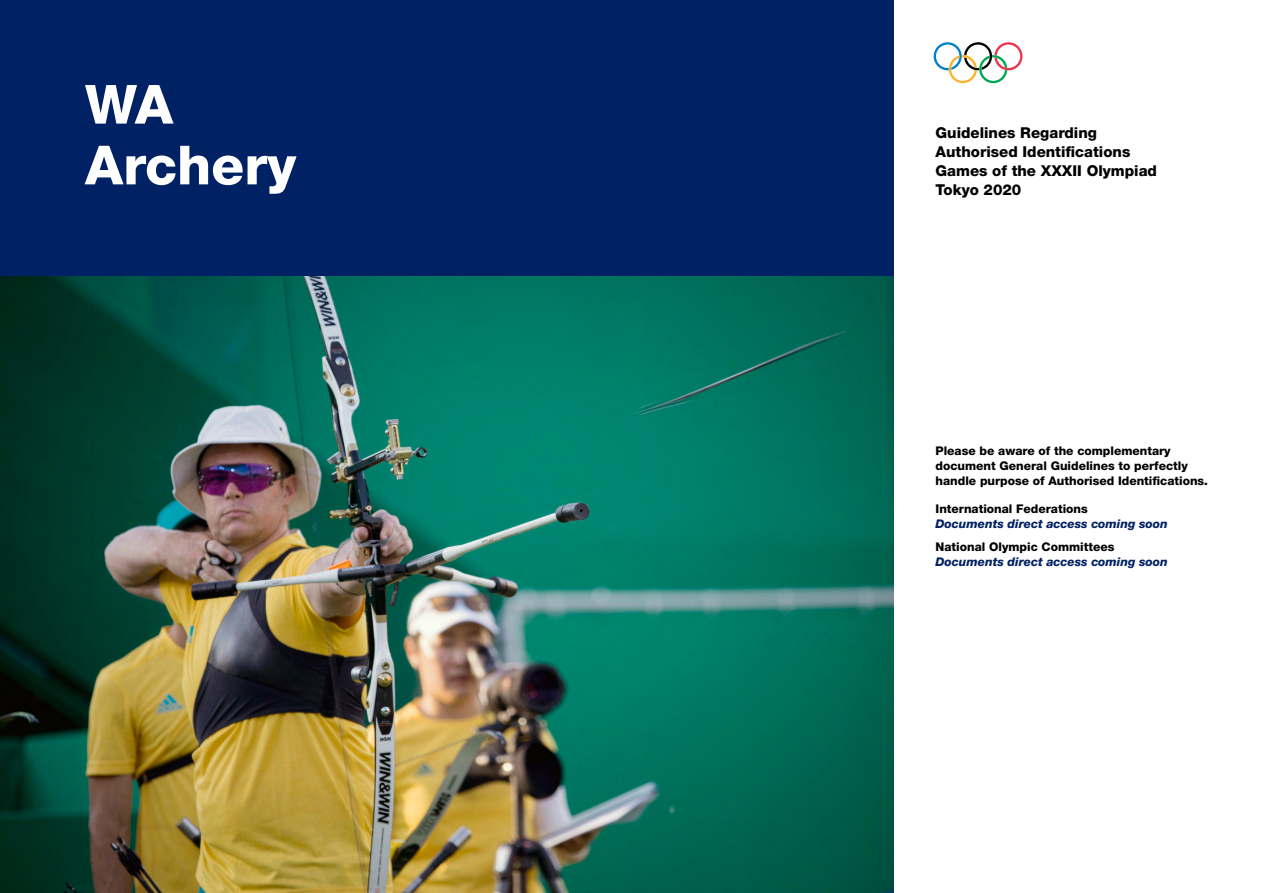
<style>
.page{position:relative;width:1263px;height:893px;background:#fff}
.page>*{position:absolute;margin:0;border:0;box-sizing:border-box;transform-origin:0 0}
.t1{font:800 54px/60.8px "Helvetica Neue LT Std";color:#fff}
.t2{font:800 15px/18.8px "Helvetica Neue LT Std";color:#000}
.Note{font:800 12px/15px "Helvetica Neue LT Std";color:#000}
.Note-2{font:italic 800 12px "Helvetica Neue LT Std";color:#002163}
</style>
<div class="page">
<svg style="left:934px;top:42px;width:88px;height:41px"></svg>
<div style="left:0;top:0;width:893px;height:276px;background:#002163"></div>
<img style="left:0;top:276px;width:893px;height:617px">
<p class="t1" style="left:85px;top:74px;width:213px">WA<br>Archery</p>
<p class="t2" style="left:935px;top:124px;width:223px">Guidelines Regarding<br>Authorised Identifications<br>Games of the XXXII Olympiad<br>Tokyo 2020</p>
<p class="Note" style="left:935px;top:443px;width:274px">Please be aware of the complementary document General Guidelines to perfectly handle purpose of Authorised Identifications.</p>
<p class="Note" style="left:935px;top:501px;width:154px">International Federations</p>
<p class="Note-2" style="left:935px;top:516px;width:234px">Documents direct access coming soon</p>
<p class="Note" style="left:935px;top:539px;width:180px">National Olympic Committees</p>
<p class="Note-2" style="left:935px;top:555px;width:234px">Documents direct access coming soon</p>
</div>
